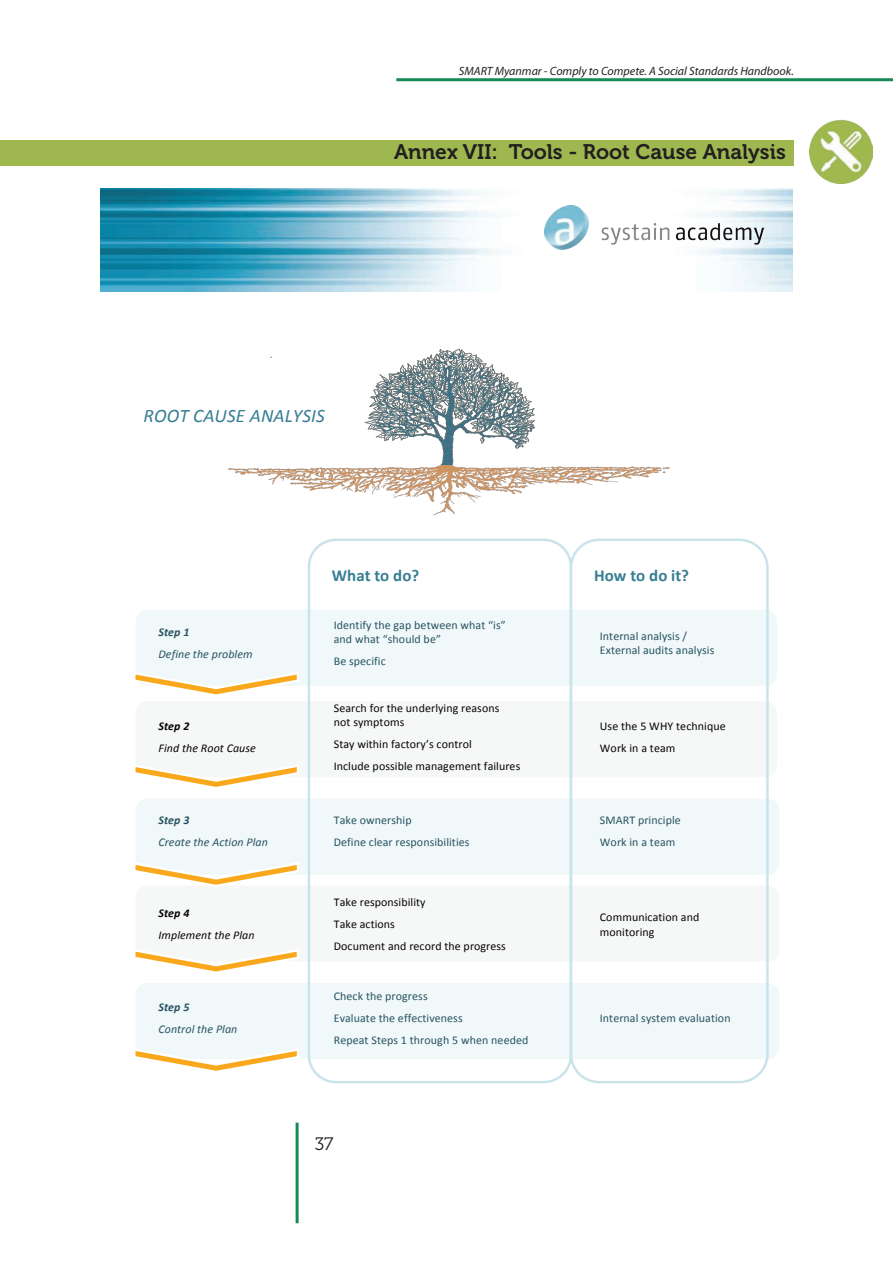
<style>
.page{position:relative;width:893px;height:1263px;background:#fff}
.page>*{position:absolute;margin:0;border:0;box-sizing:border-box;transform-origin:0 0}
.t1{font:21px "Museo 700";color:#231f20}
.t2{font:italic 19.05px "Calibri";letter-spacing:.005em;color:#377e92}
.t3{font:18px "Museo 300";color:#231f20}
.t4{font:700 16.8px "Calibri";color:#377e92}
.t5{font:italic 12px "Myriad Pro";color:#231f20}
.t6{font:11.85px/14.7px "Calibri";letter-spacing:.01em;color:#275361}
.t7{font:11.85px/22px "Calibri";letter-spacing:.01em;color:#040503}
.t8{font:italic 11.85px "Calibri";letter-spacing:.01em;color:#275361}
.t9{font:italic 11.85px "Calibri";letter-spacing:.01em;color:#040503}
.t10{font:italic 700 11.85px "Calibri";letter-spacing:.01em;color:#275361}
.t11{font:italic 700 11.85px "Calibri";letter-spacing:.01em;color:#040503}
</style>
<div class="page">
<hr style="left:296px;top:1123px;width:3px;height:100px;background:#168957">
<hr style="left:396px;top:78px;width:497px;height:3px;background:#168957">
<img style="left:100px;top:188px;width:693px;height:103px">
<img style="left:545px;top:206px;width:220px;height:44px">
<img style="left:228px;top:465px;width:442px;height:50px">
<img style="left:270px;top:348px;width:405px;height:117px">
<div style="left:134px;top:608px;width:644px;height:79px;background:#f0f8f9;border-radius:13px"></div>
<div style="left:133px;top:607px;width:646px;height:81px;border:2px solid #fff;border-radius:13px"></div>
<svg style="left:133px;top:670px;width:168px;height:25px"></svg>
<div style="left:134px;top:797px;width:646px;height:79px;background:#f0f8f9;border-radius:13px"></div>
<div style="left:133px;top:796px;width:649px;height:81px;border:2px solid #fff;border-radius:13px"></div>
<div style="left:134px;top:982px;width:646px;height:78px;background:#f0f8f9;border-radius:13px"></div>
<div style="left:133px;top:980px;width:649px;height:81px;border:2px solid #fff;border-radius:13px"></div>
<div style="left:134px;top:884px;width:646px;height:79px;background:#f6f7f7;border-radius:13px"></div>
<div style="left:133px;top:883px;width:649px;height:81px;border:2px solid #fff;border-radius:13px"></div>
<div style="left:134px;top:700px;width:644px;height:78px;background:#f6f7f7;border-radius:13px"></div>
<div style="left:133px;top:699px;width:646px;height:81px;border:2px solid #fff;border-radius:13px"></div>
<svg style="left:133px;top:763px;width:168px;height:24px"></svg>
<svg style="left:133px;top:860px;width:168px;height:28px"></svg>
<svg style="left:133px;top:947px;width:168px;height:25px"></svg>
<svg style="left:133px;top:1047px;width:168px;height:24px"></svg>
<div style="left:308px;top:539px;width:264px;height:544px;border:2px solid #c8e3ea;border-radius:27px"></div>
<div style="left:570px;top:539px;width:199px;height:544px;border:2px solid #c8e3ea;border-radius:28px"></div>
<img style="left:270px;top:404px;width:115px;height:24px">
<div style="left:0;top:140px;width:794px;height:26px;background:#9eb74f"></div>
<img style="left:809px;top:120px;width:64px;height:63px">
<p class="t5" style="left:459px;top:63px;width:336px">SMART Myanmar - Comply to Compete. A Social Standards Handbook.</p>
<h1 class="t1" style="left:394px;top:140px;width:393px">Annex VII: Tools - Root Cause Analysis</h1>
<h2 class="t2" style="left:144px;top:403px;width:183px">ROOT CAUSE ANALYSIS</h2>
<h3 class="t4" style="left:332px;top:564px;width:89px">What to do?</h3>
<h3 class="t4" style="left:594px;top:564px;width:97px">How to do it?</h3>
<p class="t10" style="left:158px;top:624px;width:32px">Step 1</p>
<p class="t8" style="left:158px;top:646px;width:96px">Define the problem</p>
<p class="t6" style="left:334px;top:617px;width:173px">Identify the gap between what “is” and what “should be”</p>
<p class="t6" style="left:334px;top:654px;width:53px">Be specific</p>
<p class="t6" style="left:600px;top:628px;width:116px">Internal analysis /<br>External audits analysis</p>
<p class="t11" style="left:158px;top:718px;width:32px">Step 2</p>
<p class="t9" style="left:158px;top:740px;width:99px">Find the Root Cause</p>
<p class="t7" style="left:334px;top:700px;width:167px;line-height:14.7px">Search for the underlying reasons not symptoms</p>
<p class="t7" style="left:334px;top:733px;width:188px">Stay within factory’s control<br>Include possible management failures</p>
<p class="t7" style="left:600px;top:715px;width:127px">Use the 5 WHY technique<br>Work in a team</p>
<p class="t10" style="left:158px;top:812px;width:32px">Step 3</p>
<p class="t8" style="left:158px;top:834px;width:111px">Create the Action Plan</p>
<p class="t6" style="left:334px;top:809px;width:137px;line-height:21.8px">Take ownership<br>Define clear responsibilities</p>
<p class="t6" style="left:600px;top:809px;width:82px;line-height:21.8px">SMART principle<br>Work in a team</p>
<p class="t11" style="left:158px;top:906px;width:32px">Step 4</p>
<p class="t9" style="left:158px;top:927px;width:98px">Implement the Plan</p>
<p class="t7" style="left:334px;top:891px;width:174px">Take responsibility<br>Take actions<br>Document and record the progress</p>
<p class="t7" style="left:600px;top:910px;width:101px;line-height:14.7px">Communication and monitoring</p>
<p class="t10" style="left:158px;top:999px;width:32px">Step 5</p>
<p class="t8" style="left:158px;top:1021px;width:80px">Control the Plan</p>
<p class="t6" style="left:334px;top:985px;width:196px;line-height:22px">Check the progress<br>Evaluate the effectiveness<br>Repeat Steps 1 through 5 when needed</p>
<p class="t6" style="left:600px;top:1010px;width:132px">Internal system evaluation</p>
<h3 class="t3" style="left:315px;top:1134px;width:20px">37</h3>
</div>
